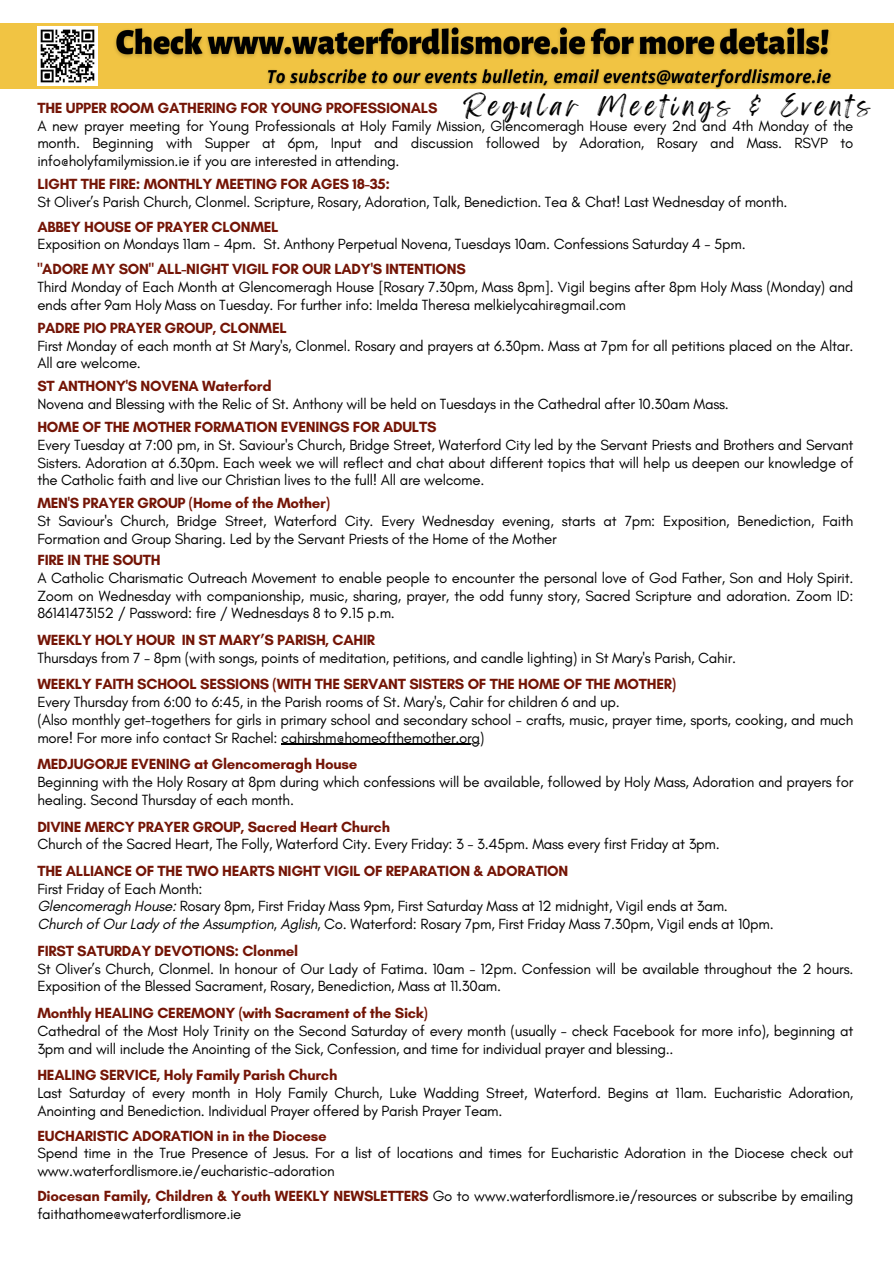
<style>
.page{position:relative;width:894px;height:1264px;background:#fff}
.page>*{position:absolute;margin:0;border:0;box-sizing:border-box;transform-origin:0 0}
.t1{font:23.25px "Feeling Passionate";letter-spacing:.215em;color:#000}
.t2{font:15px/17.7px "Glacial Indifference";letter-spacing:-.015em;color:#000}
.t3{font:700 15px "Glacial Indifference";letter-spacing:-.015em;color:#741506}
.s1{font-style:italic}
.s2{font-weight:700;color:#741506}
</style>
<div class="page">
<div style="left:0;top:23px;width:893px;height:66px;background:#f1c443"></div>
<img style="left:37px;top:26px;width:60px;height:60px">
<hr style="left:281px;top:743px;width:199px;height:2px;background:#000">
<img style="left:115px;top:27px;width:715px;height:31px">
<img style="left:267px;top:69px;width:565px;height:20px">
<h2 class="t1" style="left:464px;top:87px;width:407px">Regular Meetings &amp; Events</h2>
<p class="t3" style="left:37px;top:99px;width:401px">THE UPPER ROOM GATHERING FOR YOUNG PROFESSIONALS</p>
<p class="t2" style="left:37px;top:116px;width:817px;text-align:justify">A new prayer meeting for Young Professionals at Holy Family Mission, Glencomeragh House every 2nd and 4th Monday of the month. Beginning with Supper at 6pm, Input and discussion followed by Adoration, Rosary and Mass. RSVP to info@holyfamilymission.ie if you are interested in attending.</p>
<p class="t3" style="left:37px;top:175px;width:354px">LIGHT THE FIRE: MONTHLY MEETING FOR AGES 18-35:</p>
<p class="t2" style="left:37px;top:193px;width:751px">St Oliver’s Parish Church, Clonmel. Scripture, Rosary, Adoration, Talk, Benediction. Tea &amp; Chat! Last Wednesday of month.</p>
<p class="t3" style="left:37px;top:217px;width:243px">ABBEY HOUSE OF PRAYER CLONMEL</p>
<p class="t2" style="left:37px;top:235px;width:709px">Exposition on Mondays 11am - 4pm. St. Anthony Perpetual Novena, Tuesdays 10am. Confessions Saturday 4 - 5pm.</p>
<p class="t3" style="left:37px;top:260px;width:430px">"ADORE MY SON" ALL-NIGHT VIGIL FOR OUR LADY'S INTENTIONS</p>
<p class="t2" style="left:37px;top:278px;width:817px">Third Monday of Each Month at Glencomeragh House [Rosary 7.30pm, Mass 8pm]. Vigil begins after 8pm Holy Mass (Monday) and ends after 9am Holy Mass on Tuesday. For further info: Imelda Theresa melkielycahir@gmail.com</p>
<p class="t3" style="left:37px;top:318px;width:251px">PADRE PIO PRAYER GROUP, CLONMEL</p>
<p class="t2" style="left:37px;top:336px;width:817px">First Monday of each month at St Mary's, Clonmel. Rosary and prayers at 6.30pm. Mass at 7pm for all petitions placed on the Altar.<br>All are welcome.</p>
<p class="t3" style="left:37px;top:377px;width:236px">ST ANTHONY'S NOVENA Waterford</p>
<p class="t2" style="left:37px;top:395px;width:692px">Novena and Blessing with the Relic of St. Anthony will be held on Tuesdays in the Cathedral after 10.30am Mass.</p>
<p class="t3" style="left:37px;top:418px;width:400px">HOME OF THE MOTHER FORMATION EVENINGS FOR ADULTS</p>
<p class="t2" style="left:37px;top:436px;width:817px;text-align:justify">Every Tuesday at 7:00 pm, in St. Saviour's Church, Bridge Street, Waterford City led by the Servant Priests and Brothers and Servant Sisters. Adoration at 6.30pm. Each week we will reflect and chat about different topics that will help us deepen our knowledge of the Catholic faith and live our Christian lives to the full! All are welcome.</p>
<p class="t3" style="left:37px;top:494px;width:294px">MEN'S PRAYER GROUP (Home of the Mother)</p>
<p class="t2" style="left:37px;top:512px;width:817px">St Saviour's Church, Bridge Street, Waterford City. Every Wednesday evening, starts at 7pm: Exposition, Benediction, Faith<br>Formation and Group Sharing. Led by the Servant Priests of the Home of the Mother</p>
<p class="t3" style="left:37px;top:551px;width:125px">FIRE IN THE SOUTH</p>
<p class="t2" style="left:37px;top:569px;width:817px;text-align:justify">A Catholic Charismatic Outreach Movement to enable people to encounter the personal love of God Father, Son and Holy Spirit.<br>Zoom on Wednesday with companionship, music, sharing, prayer, the odd funny story, Sacred Scripture and adoration. Zoom ID:<br>86141473152 / Password: fire / Wednesdays 8 to 9.15 p.m.</p>
<p class="t3" style="left:37px;top:631px;width:339px">WEEKLY HOLY HOUR IN ST MARY’S PARISH, CAHIR</p>
<p class="t2" style="left:37px;top:648px;width:700px">Thursdays from 7 - 8pm (with songs, points of meditation, petitions, and candle lighting) in St Mary's Parish, Cahir.</p>
<p class="t3" style="left:37px;top:675px;width:640px">WEEKLY FAITH SCHOOL SESSIONS (WITH THE SERVANT SISTERS OF THE HOME OF THE MOTHER)</p>
<p class="t2" style="left:37px;top:693px;width:817px">Every Thursday from 6:00 to 6:45, in the Parish rooms of St. Mary's, Cahir for children 6 and up.<br>(Also monthly get-togethers for girls in primary school and secondary school - crafts, music, prayer time, sports, cooking, and much more! For more info contact Sr Rachel: cahirshm@homeofthemother.org)</p>
<p class="t3" style="left:37px;top:755px;width:321px">MEDJUGORJE EVENING at Glencomeragh House</p>
<p class="t2" style="left:37px;top:773px;width:817px">Beginning with the Holy Rosary at 8pm during which confessions will be available, followed by Holy Mass, Adoration and prayers for healing. Second Thursday of each month.</p>
<p class="t3" style="left:37px;top:817px;width:354px">DIVINE MERCY PRAYER GROUP, Sacred Heart Church</p>
<p class="t2" style="left:37px;top:835px;width:683px">Church of the Sacred Heart, The Folly, Waterford City. Every Friday: 3 - 3.45pm. Mass every first Friday at 3pm.</p>
<p class="t3" style="left:37px;top:861px;width:532px">THE ALLIANCE OF THE TWO HEARTS NIGHT VIGIL OF REPARATION &amp; ADORATION</p>
<p class="t2" style="left:37px;top:879px;width:737px">First Friday of Each Month:<br><span class="s1">Glencomeragh House:</span> Rosary 8pm, First Friday Mass 9pm, First Saturday Mass at 12 midnight, Vigil ends at 3am.<br><span class="s1">Church of Our Lady of the Assumption, Aglish,</span> Co. Waterford: Rosary 7pm, First Friday Mass 7.30pm, Vigil ends at 10pm.</p>
<p class="t3" style="left:37px;top:941px;width:262px">FIRST SATURDAY DEVOTIONS: Clonmel</p>
<p class="t2" style="left:37px;top:959px;width:817px">St Oliver’s Church, Clonmel. In honour of Our Lady of Fatima. 10am - 12pm. Confession will be available throughout the 2 hours.<br>Exposition of the Blessed Sacrament, Rosary, Benediction, Mass at 11.30am.</p>
<p class="t3" style="left:37px;top:1003px;width:392px">Monthly HEALING CEREMONY (with Sacrament of the Sick)</p>
<p class="t2" style="left:37px;top:1021px;width:817px">Cathedral of the Most Holy Trinity on the Second Saturday of every month (usually - check Facebook for more info), beginning at<br>3pm and will include the Anointing of the Sick, Confession, and time for individual prayer and blessing..</p>
<p class="t3" style="left:37px;top:1065px;width:301px">HEALING SERVICE, Holy Family Parish Church</p>
<p class="t2" style="left:37px;top:1083px;width:817px">Last Saturday of every month in Holy Family Church, Luke Wadding Street, Waterford. Begins at 11am. Eucharistic Adoration,<br>Anointing and Benediction. Individual Prayer offered by Parish Prayer Team.</p>
<p class="t3" style="left:37px;top:1126px;width:291px">EUCHARISTIC ADORATION in in the Diocese</p>
<p class="t2" style="left:37px;top:1144px;width:817px">Spend time in the True Presence of Jesus. For a list of locations and times for Eucharistic Adoration in the Diocese check out www.waterfordlismore.ie/eucharistic-adoration</p>
<p class="t2" style="left:37px;top:1186px;width:817px"><span class="s2">Diocesan Family, Children &amp; Youth WEEKLY NEWSLETTERS</span> Go to www.waterfordlismore.ie/resources or subscribe by emailing faithathome@waterfordlismore.ie</p>
</div>
